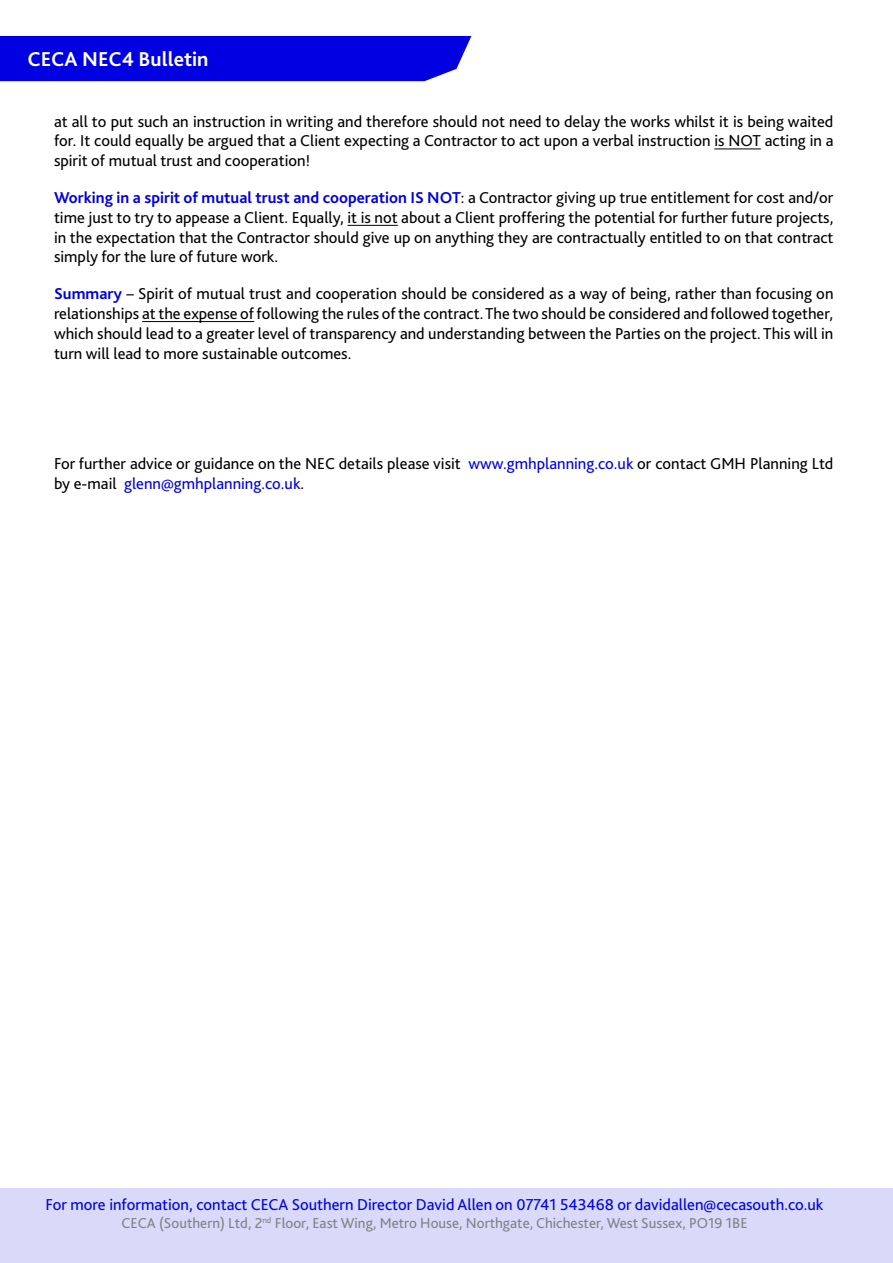
<style>
.page{position:relative;width:893px;height:1263px;background:#fff}
.page>*{position:absolute;margin:0;border:0;box-sizing:border-box;transform-origin:0 0}
.t1{font:700 21px "Bliss 2";color:#fff}
.t2{font:16.5px/19.8px "Bliss 2";color:#000;text-align:justify}
.t3{font:16.5px "Bliss 2";color:#0000e1}
.t4{font:15px "Bliss 2";color:#808285}
.s1{font-weight:700;color:#0000e1}
.s2{color:#0000e1}
</style>
<div class="page">
<div style="left:0;top:36px;width:471px;height:45px;background:#0000e1"></div>
<div style="left:0;top:1188px;width:893px;height:75px;background:#d9d9fa"></div>
<hr style="left:714px;top:148px;width:47px;height:1px;background:#000">
<hr style="left:347px;top:225px;width:51px;height:1px;background:#000">
<hr style="left:142px;top:321px;width:112px;height:1px;background:#000">
<p class="t1" style="left:28px;top:46px;width:182px">CECA NEC4 Bulletin</p>
<p class="t2" style="left:54px;top:111px;width:781px">at all to put such an instruction in writing and therefore should not need to delay the works whilst it is being waited for. It could equally be argued that a Client expecting a Contractor to act upon a verbal instruction is NOT acting in a spirit of mutual trust and cooperation!</p>
<p class="t2" style="left:54px;top:188px;width:781px"><span class="s1">Working in a spirit of mutual trust and cooperation IS NOT</span>: a Contractor giving up true entitlement for cost and/or time just to try to appease a Client. Equally, it is not about a Client proffering the potential for further future projects, in the expectation that the Contractor should give up on anything they are contractually entitled to on that contract simply for the lure of future work.</p>
<p class="t2" style="left:54px;top:284px;width:781px"><span class="s1">Summary</span> – Spirit of mutual trust and cooperation should be considered as a way of being, rather than focusing on relationships at the expense of following the rules of the contract. The two should be considered and followed together, which should lead to a greater level of transparency and understanding between the Parties on the project. This will in turn will lead to more sustainable outcomes.</p>
<p class="t2" style="left:54px;top:454px;width:781px">For further advice or guidance on the NEC details please visit <span class="s2">www.gmhplanning.co.uk</span> or contact GMH Planning Ltd by e-mail <span class="s2">glenn@gmhplanning.co.uk</span>.</p>
<p class="t3" style="left:45px;top:1194px;width:779px">For more information, contact CECA Southern Director David Allen on 07741 543468 or davidallen@cecasouth.co.uk</p>
<p class="t4" style="left:121px;top:1213px;width:628px">CECA (Southern) Ltd, 2<sup>nd</sup> Floor, East Wing, Metro House, Northgate, Chichester, West Sussex, PO19 1BE</p>
</div>
